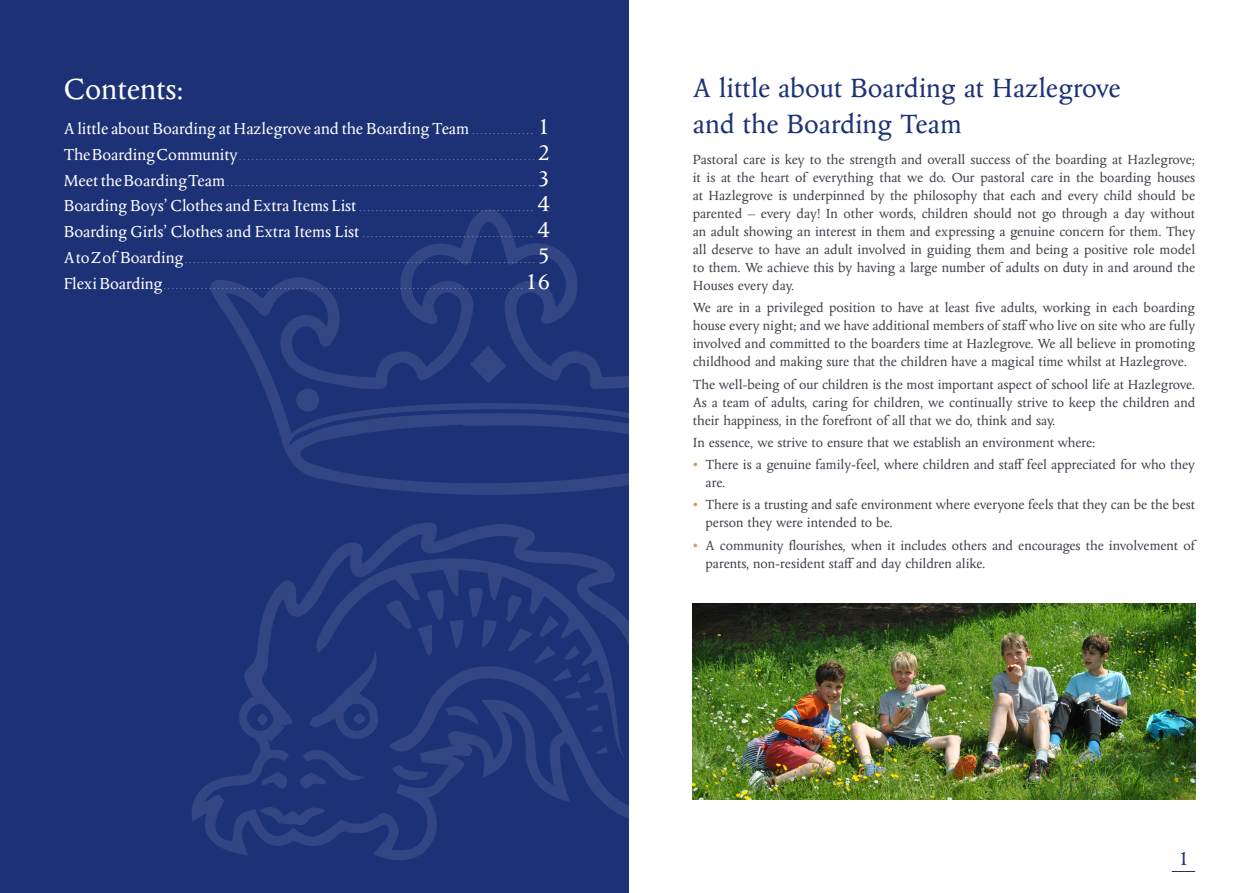
<style>
.page{position:relative;width:1259px;height:893px;background:#fff}
.page>*{position:absolute;margin:0;border:0;box-sizing:border-box;transform-origin:0 0}
.t1{font:33px "Columbus MT Std";color:#fff}
.t2{font:30px/36px "Columbus MT Std";color:#1d3176}
.t3{font:21px "Columbus MT Std";color:#1d3176}
.t4{font:18px "Columbus MT Std";color:#fff}
.t5{font:15px/18px "Columbus MT Std";color:#40424e;text-align:justify}
.t6{font:12px/25.8px "Columbus MT Std";color:#8587b5;text-align:justify}
.s1{font-size:12px;color:#8587b5}
.s2{font-size:24px}
.s3{font-size:18px;color:#fff}
.s4{font-size:24px;color:#fff}
.s5{color:#cba260}
</style>
<div class="page">
<div style="left:0;top:0;width:629px;height:893px;background:#1d3176"></div>
<svg style="left:1171px;top:871px;width:24px;height:1px"></svg>
<svg style="left:210px;top:210px;width:419px;height:285px"></svg>
<svg style="left:192px;top:522px;width:437px;height:338px"></svg>
<svg style="left:470px;top:346px;width:36px;height:37px"></svg>
<div style="left:296px;top:389px;width:23px;height:23px;background:#334583;border-radius:50%"></div>
<svg style="left:314px;top:557px;width:310px;height:202px"></svg>
<svg style="left:259px;top:804px;width:65px;height:22px"></svg>
<svg style="left:386px;top:600px;width:26px;height:30px"></svg>
<svg style="left:418px;top:589px;width:26px;height:67px"></svg>
<svg style="left:392px;top:765px;width:37px;height:15px"></svg>
<svg style="left:445px;top:702px;width:34px;height:23px"></svg>
<svg style="left:299px;top:748px;width:67px;height:42px"></svg>
<svg style="left:262px;top:772px;width:26px;height:18px"></svg>
<svg style="left:450px;top:585px;width:47px;height:63px"></svg>
<svg style="left:565px;top:691px;width:16px;height:7px"></svg>
<svg style="left:506px;top:595px;width:85px;height:88px"></svg>
<svg style="left:586px;top:704px;width:12px;height:6px"></svg>
<svg style="left:596px;top:747px;width:12px;height:7px"></svg>
<svg style="left:591px;top:726px;width:12px;height:6px"></svg>
<svg style="left:257px;top:713px;width:11px;height:12px"></svg>
<svg style="left:309px;top:649px;width:70px;height:91px"></svg>
<img style="left:693px;top:604px;width:502px;height:195px">
<h1 class="t1" style="left:64px;top:72px;width:121px">Contents:</h1>
<p class="t4" style="left:64px;top:119px;width:488px">A little about Boarding at Hazlegrove and the Boarding Team <span class="s1">...............</span> <span class="s2">1</span></p>
<p class="t6" style="left:64px;top:143px;width:488px"><span class="s3">The Boarding Community</span> .......................................................................<span class="s4">2<br></span><span class="s3">Meet the Boarding Team</span> ..........................................................................<span class="s4">3<br></span><span class="s3">Boarding Boys’ Clothes and Extra Items List</span> .......................................... <span class="s4">4<br></span><span class="s3">Boarding Girls’ Clothes and Extra Items List</span> ......................................... <span class="s4">4<br></span><span class="s3">A to Z of Boarding</span> ....................................................................................<span class="s4">5<br></span><span class="s3">Flexi Boarding</span> .......................................................................................<span class="s4">16</span></p>
<h2 class="t2" style="left:693px;top:71px;width:429px">A little about Boarding at Hazlegrove and the Boarding Team</h2>
<p class="t5" style="left:693px;top:151px;width:504px">Pastoral care is key to the strength and overall success of the boarding at Hazlegrove; it is at the heart of everything that we do. Our pastoral care in the boarding houses at Hazlegrove is underpinned by the philosophy that each and every child should be parented – every day! In other words, children should not go through a day without an adult showing an interest in them and expressing a genuine concern for them. They all deserve to have an adult involved in guiding them and being a positive role model to them. We achieve this by having a large number of adults on duty in and around the Houses every day.</p>
<p class="t5" style="left:693px;top:299px;width:504px">We are in a privileged position to have at least five adults, working in each boarding house every night; and we have additional members of staff who live on site who are fully involved and committed to the boarders time at Hazlegrove. We all believe in promoting childhood and making sure that the children have a magical time whilst at Hazlegrove.</p>
<p class="t5" style="left:693px;top:375px;width:504px">The well-being of our children is the most important aspect of school life at Hazlegrove.<br>As a team of adults, caring for children, we continually strive to keep the children and their happiness, in the forefront of all that we do, think and say.</p>
<p class="t5" style="left:693px;top:434px;width:404px">In essence, we strive to ensure that we establish an environment where:</p>
<p class="t5" style="left:705px;top:456px;width:491px;text-indent:-13px"><span class="s5">•</span> There is a genuine family-feel, where children and staff feel appreciated for who they are.</p>
<p class="t5" style="left:705px;top:496px;width:491px;text-indent:-13px"><span class="s5">•</span> There is a trusting and safe environment where everyone feels that they can be the best person they were intended to be.</p>
<p class="t5" style="left:705px;top:536px;width:491px;text-indent:-13px"><span class="s5">•</span> A community flourishes, when it includes others and encourages the involvement of parents, non-resident staff and day children alike.</p>
<h3 class="t3" style="left:1178px;top:847px;width:12px">1</h3>
</div>
